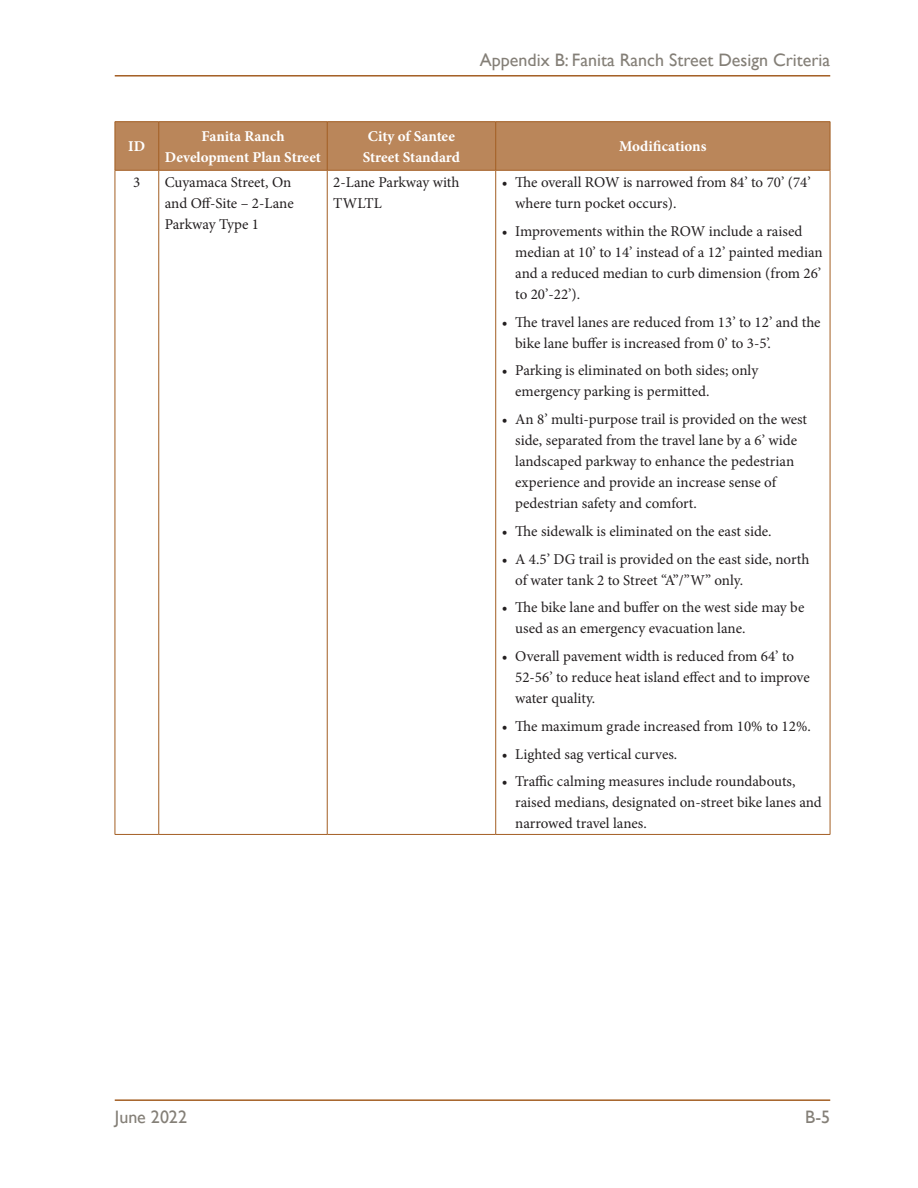
<style>
.page{position:relative;width:918px;height:1188px;background:#fff}
.page>*{position:absolute;margin:0;border:0;box-sizing:border-box;transform-origin:0 0}
.t1{font:18px "Gill Sans";color:#847f77}
.Table_Body{font:15px/21px "Minion Pro";color:#231f20}
.Header_1{font:700 15px "Minion Pro";letter-spacing:-.005em;color:#fff}
</style>
<div class="page">
<hr style="left:115px;top:1099px;width:715px;height:2px;background:#a35e23">
<hr style="left:115px;top:75px;width:715px;height:2px;background:#a35e23">
<div style="left:116px;top:122px;width:714px;height:48px;background:#ba865a"></div>
<hr style="left:115px;top:121px;width:44px;height:1px;background:#a35e23">
<hr style="left:115px;top:122px;width:1px;height:48px;background:#a35e23">
<hr style="left:159px;top:121px;width:168px;height:1px;background:#a35e23">
<hr style="left:159px;top:122px;width:1px;height:48px;background:#a35e23">
<hr style="left:327px;top:121px;width:169px;height:1px;background:#a35e23">
<hr style="left:327px;top:122px;width:1px;height:48px;background:#a35e23">
<hr style="left:496px;top:121px;width:334px;height:1px;background:#a35e23">
<hr style="left:495px;top:122px;width:1px;height:48px;background:#a35e23">
<hr style="left:830px;top:122px;width:1px;height:48px;background:#a35e23">
<hr style="left:115px;top:170px;width:44px;height:1px;background:#a35e23">
<hr style="left:115px;top:170px;width:1px;height:664px;background:#a35e23">
<hr style="left:159px;top:170px;width:168px;height:1px;background:#a35e23">
<hr style="left:159px;top:170px;width:1px;height:664px;background:#a35e23">
<hr style="left:327px;top:170px;width:169px;height:1px;background:#a35e23">
<hr style="left:327px;top:170px;width:1px;height:664px;background:#a35e23">
<hr style="left:496px;top:170px;width:334px;height:1px;background:#a35e23">
<hr style="left:495px;top:170px;width:1px;height:664px;background:#a35e23">
<hr style="left:830px;top:170px;width:1px;height:664px;background:#a35e23">
<hr style="left:115px;top:834px;width:44px;height:1px;background:#a35e23">
<hr style="left:159px;top:834px;width:168px;height:1px;background:#a35e23">
<hr style="left:327px;top:834px;width:169px;height:1px;background:#a35e23">
<hr style="left:496px;top:834px;width:334px;height:1px;background:#a35e23">
<p class="Header_1" style="left:128px;top:136px;width:19px">ID</p>
<p class="Header_1" style="left:201px;top:126px;width:85px">Fanita Ranch</p>
<p class="Header_1" style="left:165px;top:147px;width:158px">Development Plan Street</p>
<p class="t1" style="left:480px;top:50px;width:352px">Appendix B: Fanita Ranch Street Design Criteria</p>
<p class="Header_1" style="left:368px;top:126px;width:88px">City of Santee</p>
<p class="Header_1" style="left:363px;top:147px;width:99px">Street Standard</p>
<p class="Header_1" style="left:619px;top:136px;width:89px">Modifications</p>
<p class="Table_Body" style="left:133px;top:172px;width:9px">3</p>
<p class="Table_Body" style="left:165px;top:172px;width:131px">Cuyamaca Street, On and Off-Site – 2-Lane<br>Parkway Type 1</p>
<p class="Table_Body" style="left:333px;top:172px;width:128px">2-Lane Parkway with<br>TWLTL</p>
<p class="Table_Body" style="left:515px;top:172px;width:297px;text-indent:-14px">• The overall ROW is narrowed from 84’ to 70’ (74’ where turn pocket occurs).</p>
<p class="Table_Body" style="left:515px;top:221px;width:309px;text-indent:-14px">• Improvements within the ROW include a raised median at 10’ to 14’ instead of a 12’ painted median and a reduced median to curb dimension (from 26’ to 20’-22’).</p>
<p class="Table_Body" style="left:515px;top:311px;width:307px;text-indent:-14px">• The travel lanes are reduced from 13’ to 12’ and the bike lane buffer is increased from 0’ to 3-5’.</p>
<p class="Table_Body" style="left:515px;top:360px;width:245px;text-indent:-14px">• Parking is eliminated on both sides; only emergency parking is permitted.</p>
<p class="Table_Body" style="left:515px;top:409px;width:293px;text-indent:-14px">• An 8’ multi-purpose trail is provided on the west side, separated from the travel lane by a 6’ wide landscaped parkway to enhance the pedestrian experience and provide an increase sense of pedestrian safety and comfort.</p>
<p class="Table_Body" style="left:502px;top:521px;width:271px">• The sidewalk is eliminated on the east side.</p>
<p class="Table_Body" style="left:515px;top:548px;width:296px;text-indent:-14px">• A 4.5’ DG trail is provided on the east side, north of water tank 2 to Street “A”/”W” only.</p>
<p class="Table_Body" style="left:515px;top:597px;width:291px;text-indent:-14px">• The bike lane and buffer on the west side may be used as an emergency evacuation lane.</p>
<p class="Table_Body" style="left:515px;top:646px;width:296px;text-indent:-14px">• Overall pavement width is reduced from 64’ to<br>52-56’ to reduce heat island effect and to improve water quality.</p>
<p class="Table_Body" style="left:502px;top:716px;width:311px">• The maximum grade increased from 10% to 12%.</p>
<p class="Table_Body" style="left:502px;top:743px;width:177px">• Lighted sag vertical curves.</p>
<p class="Table_Body" style="left:515px;top:771px;width:308px;text-indent:-14px">• Traffic calming measures include roundabouts, raised medians, designated on-street bike lanes and narrowed travel lanes.</p>
<p class="t1" style="left:115px;top:1106px;width:74px">June 2022</p>
<p class="t1" style="left:805px;top:1106px;width:26px">B-5</p>
</div>
